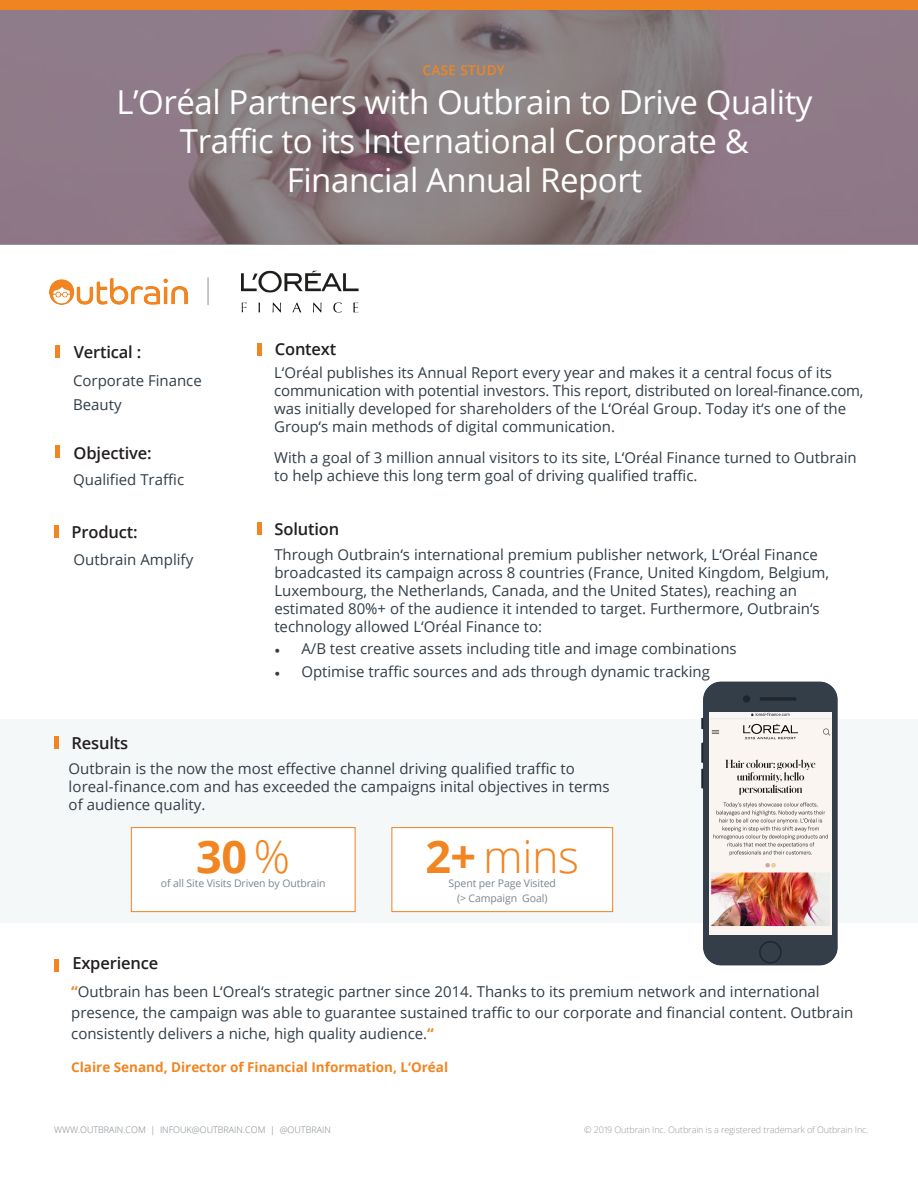
<style>
.page{position:relative;width:918px;height:1188px;background:#fff}
.page>*{position:absolute;margin:0;border:0;box-sizing:border-box;transform-origin:0 0}
.t1{font:300 45px "Open Sans";color:#f18521}
.t2{font:700 45px "Open Sans";color:#f18521}
.BODY_COPY_AFTER_HEAD{font:33px/39px "Open Sans";letter-spacing:-.015em;color:#fff;text-align:center}
.t3{font:600 16.5px "Open Sans";letter-spacing:-.01em;color:#231f20}
.t4{font:15px/18px "Open Sans";color:#323d47}
.t5{font:700 13.5px "Open Sans";color:#f18521}
.t6{font:600 13.5px "Open Sans";letter-spacing:.03em;color:#f18521}
.t7{font:10.5px/15px "Open Sans";letter-spacing:-.01em;color:#7d858b;text-align:center}
.t8{font:300 9px "Open Sans";letter-spacing:-.01em;color:#98989e}
.t9{font:300 9px "Open Sans";color:#7d858b}
.s1{font-family:"Minion Pro"}
.s2{font-weight:700}
.s3{font-weight:300}
.s4{font-weight:700;color:#f18521}
</style>
<div class="page">
<div style="left:0;top:720px;width:918px;height:203px;background:#f5f8f8"></div>
<hr style="left:257px;top:522px;width:4px;height:13px;background:#f18521">
<hr style="left:54px;top:959px;width:4px;height:13px;background:#f18521">
<svg style="left:0;top:10px;width:918px;height:235px;background:#897a81"></svg>
<img style="left:49px;top:278px;width:138px;height:26px">
<svg style="left:208px;top:277px;width:1px;height:28px"></svg>
<div style="left:0;top:0;width:918px;height:10px;background:#f08421"></div>
<hr style="left:56px;top:345px;width:4px;height:13px;background:#f18521">
<hr style="left:56px;top:445px;width:4px;height:13px;background:#f18521">
<hr style="left:54px;top:525px;width:4px;height:13px;background:#f18521">
<hr style="left:257px;top:343px;width:4px;height:13px;background:#f18521">
<hr style="left:54px;top:736px;width:4px;height:13px;background:#f18521">
<img style="left:241px;top:271px;width:117px;height:41px">
<img style="left:701px;top:681px;width:137px;height:285px">
<div style="left:392px;top:827px;width:221px;height:85px;background:#fff;border:1px solid #f08421"></div>
<div style="left:131px;top:827px;width:225px;height:85px;background:#fff;border:1px solid #f08421"></div>
<img style="left:709px;top:712px;width:122px;height:223px">
<p class="t6" style="left:422px;top:61px;width:84px">CASE STUDY</p>
<p class="BODY_COPY_AFTER_HEAD" style="left:116px;top:82px;width:698px">L’Oréal Partners with Outbrain to Drive Quality<br>Traffic to its International Corporate &amp;<br>Financial Annual Report</p>
<p class="t3" style="left:74px;top:341px;width:69px">Vertical :</p>
<p class="t4" style="left:73px;top:371px;width:130px">Corporate Finance</p>
<p class="t4" style="left:73px;top:395px;width:50px">Beauty</p>
<p class="t3" style="left:74px;top:442px;width:80px">Objective:</p>
<p class="t4" style="left:73px;top:471px;width:113px">Qualified Traffic</p>
<p class="t3" style="left:72px;top:521px;width:68px">Product:</p>
<p class="t4" style="left:74px;top:550px;width:121px">Outbrain Amplify</p>
<p class="t3" style="left:275px;top:338px;width:63px">Context</p>
<p class="t4" style="left:274px;top:363px;width:591px">L‘Oréal publishes its Annual Report every year and makes it a central focus of its communication with potential investors. This report, distributed on loreal-finance.com, was initially developed for shareholders of the L‘Oréal Group. Today it‘s one of the Group‘s main methods of digital communication.</p>
<p class="t4" style="left:274px;top:448px;width:584px">With a goal of 3 million annual visitors to its site, L‘Oréal Finance turned to Outbrain to help achieve this long term goal of driving qualified traffic.</p>
<p class="t3" style="left:275px;top:518px;width:66px">Solution</p>
<p class="t4" style="left:274px;top:545px;width:556px">Through Outbrain‘s international premium publisher network, L‘Oréal Finance broadcasted its campaign across 8 countries (France, United Kingdom, Belgium, Luxembourg, the Netherlands, Canada, and the United States), reaching an estimated 80%+ of the audience it intended to target. Furthermore, Outbrain‘s technology allowed L‘Oréal Finance to:</p>
<p class="t4" style="left:274px;top:640px;width:464px"><span class="s1">•</span> A/B test creative assets including title and image combinations</p>
<p class="t4" style="left:274px;top:662px;width:437px"><span class="s1">•</span> Optimise traffic sources and ads through dynamic tracking</p>
<p class="t3" style="left:72px;top:732px;width:58px">Results</p>
<p class="t4" style="left:69px;top:759px;width:543px">Outbrain is the now the most effective channel driving qualified traffic to loreal-finance.com and has exceeded the campaigns inital objectives in terms of audience quality.</p>
<p class="t1" style="left:425px;top:826px;width:155px"><span class="s2">2+</span> mins</p>
<p class="t7" style="left:449px;top:875px;width:109px">Spent per Page Visited (&gt; Campaign Goal)</p>
<p class="t2" style="left:196px;top:824px;width:95px">30 <span class="s3">%</span></p>
<p class="t7" style="left:161px;top:876px;width:166px">of all Site Visits Driven by Outbrain</p>
<p class="t3" style="left:72px;top:952px;width:87px">Experience</p>
<p class="t4" style="left:71px;top:981px;width:784px;line-height:21px"><span class="s4">“</span>Outbrain has been L‘Oreal‘s strategic partner since 2014. Thanks to its premium network and international presence, the campaign was able to guarantee sustained traffic to our corporate and financial content. Outbrain consistently delivers a niche, high quality audience.<span class="s4">“</span></p>
<p class="t5" style="left:71px;top:1058px;width:379px">Claire Senand, Director of Financial Information, L‘Oréal</p>
<p class="t9" style="left:54px;top:1123px;width:278px">WWW.OUTBRAIN.COM | INFOUK@OUTBRAIN.COM | @OUTBRAIN</p>
<p class="t8" style="left:584px;top:1123px;width:286px">© 2019 Outbrain Inc. Outbrain is a registered trademark of Outbrain Inc.</p>
</div>
